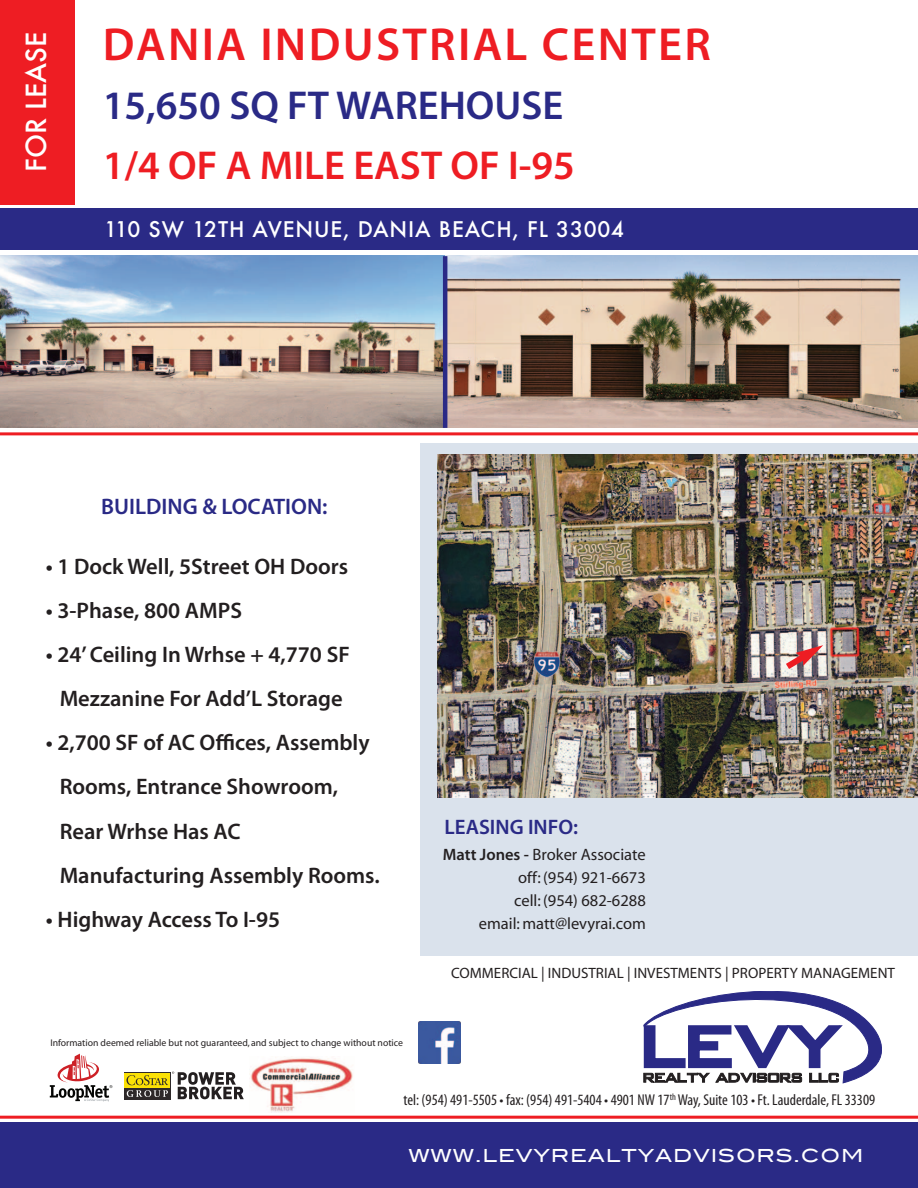
<style>
.page{position:relative;width:918px;height:1188px;background:#fff}
.page>*{position:absolute;margin:0;border:0;box-sizing:border-box;transform-origin:0 0}
.t1{font:600 46.5px "Myriad Pro";letter-spacing:.05em;color:#ee1d23}
.t2{font:600 40.5px "Myriad Pro";color:#ee1d23}
.t3{font:600 40.5px "Myriad Pro";color:#2a2a86}
.t4{font:500 27px "Futura";color:#fff}
.t5{font:600 22.5px "Myriad Pro";color:#231f20}
.t6{font:600 22.5px "Myriad Pro";color:#2a2a86}
.t7{font:500 21px "Futura";letter-spacing:.04em;color:#fff}
.t8{font:600 21px "Myriad Pro";color:#2a2a86}
.t9{font:18px "Blair Md ITCTT Medium";letter-spacing:.05em;color:#fff}
.t10{font:16.5px "Myriad";color:#231f20}
.t11{font:condensed 15.75px "Myriad Pro";color:#231f20}
.t12{font:15px "Myriad";color:#231f20}
.t13{font:9.75px "Myriad";color:#231f20}
.s1{font-family:"Myriad Pro";font-weight:600}
</style>
<div class="page">
<div style="left:0;top:0;width:75px;height:204px;background:#ee1d23"></div>
<div style="left:0;top:209px;width:918px;height:41px;background:#2a2a86"></div>
<div style="left:0;top:1123px;width:918px;height:65px;background:#2a2a86"></div>
<hr style="left:0;top:1116px;width:918px;height:3px;background:#ee1d23">
<div style="left:421px;top:443px;width:497px;height:512px;background:#dae2ec"></div>
<hr style="left:0;top:432px;width:918px;height:3px;background:#ee1d23">
<img style="left:437px;top:454px;width:481px;height:344px">
<img style="left:0;top:256px;width:443px;height:172px">
<img style="left:447px;top:256px;width:471px;height:172px">
<hr style="left:443px;top:256px;width:4px;height:172px;background:#2a2a86">
<svg style="left:643px;top:991px;width:239px;height:92px"></svg>
<svg style="left:50px;top:1054px;width:62px;height:48px"></svg>
<div style="left:124px;top:1072px;width:47px;height:27px;background:#2e292a"></div>
<div style="left:125px;top:1073px;width:45px;height:14px;background:#fbe105"></div>
<svg style="left:126px;top:1071px;width:118px;height:28px"></svg>
<img style="left:249px;top:1057px;width:104px;height:56px">
<svg style="left:779px;top:645px;width:44px;height:30px"></svg>
<img style="left:418px;top:1022px;width:42px;height:42px">
<p class="t4" style="left:21px;top:172px;width:142px;rotate:-90deg">FOR LEASE</p>
<p class="t1" style="left:103px;top:27px;width:610px">DANIA INDUSTRIAL CENTER</p>
<p class="t3" style="left:103px;top:91px;width:462px">15,650 SQ FT WAREHOUSE</p>
<p class="t2" style="left:103px;top:150px;width:474px">1/4 OF A MILE EAST OF I-95</p>
<p class="t7" style="left:104px;top:217px;width:521px">110 SW 12TH AVENUE, DANIA BEACH, FL 33004</p>
<p class="t6" style="left:101px;top:499px;width:228px">BUILDING &amp; LOCATION:</p>
<p class="t5" style="left:46px;top:558px;width:304px">• 1 Dock Well, 5Street OH Doors</p>
<p class="t5" style="left:46px;top:602px;width:198px">• 3-Phase, 800 AMPS</p>
<p class="t5" style="left:46px;top:646px;width:306px">• 24’ Ceiling In Wrhse + 4,770 SF</p>
<p class="t5" style="left:60px;top:690px;width:284px">Mezzanine For Add’L Storage</p>
<p class="t5" style="left:46px;top:734px;width:325px">• 2,700 SF of AC Offices, Assembly</p>
<p class="t5" style="left:60px;top:779px;width:280px">Rooms, Entrance Showroom,</p>
<p class="t5" style="left:60px;top:823px;width:182px">Rear Wrhse Has AC</p>
<p class="t5" style="left:60px;top:867px;width:322px">Manufacturing Assembly Rooms.</p>
<p class="t5" style="left:46px;top:911px;width:236px">• Highway Access To I-95</p>
<p class="t13" style="left:50px;top:1039px;width:354px">Information deemed reliable but not guaranteed, and subject to change without notice</p>
<p class="t8" style="left:445px;top:819px;width:135px">LEASING INFO:</p>
<p class="t10" style="left:443px;top:849px;width:204px"><span class="s1">Matt Jones -</span> Broker Associate</p>
<p class="t10" style="left:518px;top:871px;width:129px">off: (954) 921-6673</p>
<p class="t10" style="left:514px;top:894px;width:133px">cell: (954) 682-6288</p>
<p class="t10" style="left:479px;top:917px;width:168px">email: matt@levyrai.com</p>
<p class="t12" style="left:451px;top:968px;width:445px">COMMERCIAL | INDUSTRIAL | INVESTMENTS | PROPERTY MANAGEMENT</p>
<p class="t11" style="left:403px;top:1090px;width:473px">tel: (954) 491-5505 • fax: (954) 491-5404 • 4901 NW 17<sup>th</sup> Way, Suite 103 • Ft. Lauderdale, FL 33309</p>
<p class="t9" style="left:408px;top:1145px;width:457px">WWW.LEVYREALTYADVISORS.COM</p>
</div>
